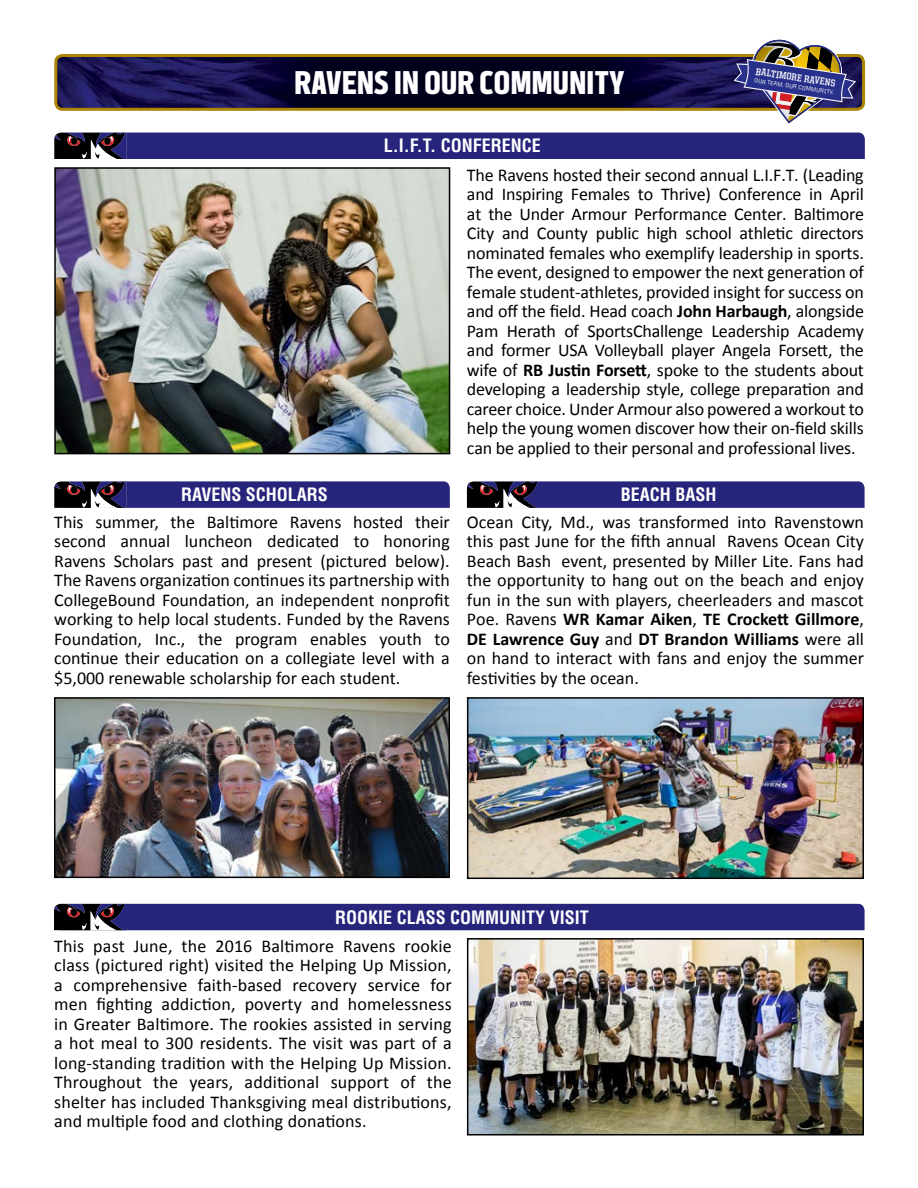
<style>
.page{position:relative;width:918px;height:1188px;background:#fff}
.page>*{position:absolute;margin:0;border:0;box-sizing:border-box;transform-origin:0 0}
.t1{font:700 32.7px "Endzone Sans Cond";letter-spacing:.01em;color:#fff}
.t2{font:18px/19.5px "Calibri";color:#000;text-align:justify}
.t3{font:700 condensed 18px "Helvetica LT Std";color:#fff}
.t4{font:700 10.05px "United Serif Semi Cond";color:#fff}
.t5{font:500 6.15px "United Sans Reg";color:#fff}
.s1{font-weight:700}
</style>
<div class="page">
<img style="left:54px;top:167px;width:397px;height:288px">
<img style="left:466px;top:697px;width:398px;height:183px">
<img style="left:54px;top:697px;width:396px;height:182px">
<img style="left:470px;top:941px;width:391px;height:192px">
<div style="left:467px;top:938px;width:397px;height:198px;border:2px solid #000"></div>
<svg style="left:54px;top:904px;width:811px;height:26px;background:#272475"></svg>
<svg style="left:54px;top:481px;width:396px;height:27px;background:#2d2a72"></svg>
<svg style="left:467px;top:481px;width:398px;height:27px;background:#2d2a72"></svg>
<svg style="left:54px;top:133px;width:811px;height:26px;background:#272575"></svg>
<img style="left:58px;top:56px;width:806px;height:51px">
<div style="left:54px;top:54px;width:811px;height:57px;border:3px solid #ad8505;border-radius:7px"></div>
<svg style="left:734px;top:39px;width:122px;height:85px"></svg>
<h1 class="t1" style="left:294px;top:64px;width:332px">RAVENS IN OUR COMMUNITY</h1>
<p class="t4" style="left:757px;top:66px;width:82px;rotate:9deg">BALTIMORE RAVENS</p>
<p class="t5" style="left:755px;top:77px;width:82px;rotate:8deg">OUR TEAM. OUR COMMUNITY.</p>
<p class="t3" style="left:384px;top:134px;width:158px">L.I.F.T. CONFERENCE</p>
<p class="t2" style="left:467px;top:164px;width:399px">The Ravens hosted their second annual L.I.F.T. (Leading and Inspiring Females to Thrive) Conference in April at the Under Armour Performance Center. Baltimore City and County public high school athletic directors nominated females who exemplify leadership in sports.<br>The event, designed to empower the next generation of female student-athletes, provided insight for success on and off the field. Head coach <span class="s1">John Harbaugh</span>, alongside Pam Herath of SportsChallenge Leadership Academy and former USA Volleyball player Angela Forsett, the wife of <span class="s1">RB Justin Forsett</span>, spoke to the students about developing a leadership style, college preparation and career choice. Under Armour also powered a workout to help the young women discover how their on-field skills can be applied to their personal and professional lives.</p>
<p class="t3" style="left:181px;top:483px;width:148px">RAVENS SCHOLARS</p>
<p class="t3" style="left:621px;top:483px;width:97px">BEACH BASH</p>
<p class="t2" style="left:54px;top:511px;width:397px">This summer, the Baltimore Ravens hosted their second annual luncheon dedicated to honoring Ravens Scholars past and present (pictured below).<br>The Ravens organization continues its partnership with CollegeBound Foundation, an independent nonprofit working to help local students. Funded by the Ravens Foundation, Inc., the program enables youth to continue their education on a collegiate level with a $5,000 renewable scholarship for each student.</p>
<p class="t2" style="left:467px;top:511px;width:399px">Ocean City, Md., was transformed into Ravenstown this past June for the fifth annual Ravens Ocean City Beach Bash event, presented by Miller Lite. Fans had the opportunity to hang out on the beach and enjoy fun in the sun with players, cheerleaders and mascot Poe. Ravens <span class="s1">WR Kamar Aiken</span>, <span class="s1">TE Crockett Gillmore</span>, <span class="s1">DE Lawrence Guy</span> and <span class="s1">DT Brandon Williams</span> were all on hand to interact with fans and enjoy the summer festivities by the ocean.</p>
<p class="t3" style="left:335px;top:906px;width:255px">ROOKIE CLASS COMMUNITY VISIT</p>
<p class="t2" style="left:54px;top:935px;width:399px">This past June, the 2016 Baltimore Ravens rookie class (pictured right) visited the Helping Up Mission, a comprehensive faith-based recovery service for men fighting addiction, poverty and homelessness in Greater Baltimore. The rookies assisted in serving a hot meal to 300 residents. The visit was part of a long-standing tradition with the Helping Up Mission.<br>Throughout the years, additional support of the shelter has included Thanksgiving meal distributions, and multiple food and clothing donations.</p>
</div>
